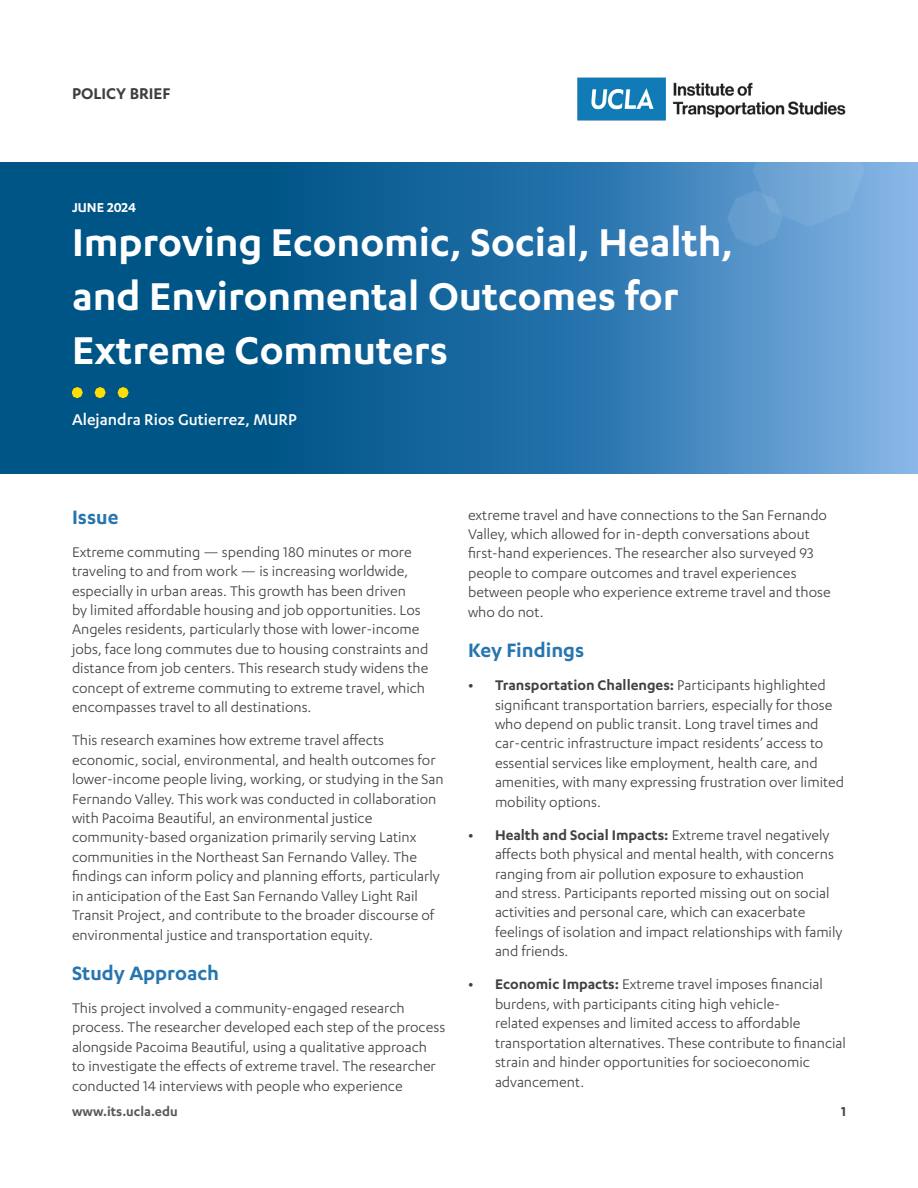
<style>
.page{position:relative;width:918px;height:1188px;background:#fff}
.page>*{position:absolute;margin:0;border:0;box-sizing:border-box;transform-origin:0 0}
.t1{font:600 45px/54px "Karbon";color:#fff}
.Body_Text{font:600 22.5px "Karbon";color:#2775af}
.Paragraph_Title{font:600 22.5px "Karbon";color:#2775af}
.Authors{font:500 18px "Karbon";color:#fff}
.t2{font:600 18px "Karbon";color:#3e3e3f}
.Body_Text-2{font:16.2px/19.5px "Karbon";color:#414042}
.t3{font:600 15px "Karbon";color:#58595b}
.Date{font:600 15px "Karbon";color:#fff}
.t4{font:600 15px "Karbon";color:#414042}
.s1{font-weight:600}
</style>
<div class="page">
<img style="left:577px;top:77px;width:269px;height:44px">
<img style="left:0;top:162px;width:918px;height:311px">
<svg style="left:72px;top:387px;width:11px;height:11px"></svg>
<svg style="left:118px;top:387px;width:11px;height:11px"></svg>
<svg style="left:95px;top:387px;width:11px;height:11px"></svg>
<p class="t2" style="left:72px;top:84px;width:100px">POLICY BRIEF</p>
<p class="Date" style="left:72px;top:199px;width:66px">JUNE 2024</p>
<p class="t1" style="left:72px;top:214px;width:663px">Improving Economic, Social, Health, and Environmental Outcomes for<br>Extreme Commuters</p>
<p class="Authors" style="left:72px;top:410px;width:226px">Alejandra Rios Gutierrez, MURP</p>
<p class="Paragraph_Title" style="left:72px;top:504px;width:48px">Issue</p>
<p class="Body_Text-2" style="left:72px;top:542px;width:358px">Extreme commuting — spending 180 minutes or more traveling to and from work — is increasing worldwide, especially in urban areas. This growth has been driven<br>by limited affordable housing and job opportunities. Los Angeles residents, particularly those with lower-income jobs, face long commutes due to housing constraints and distance from job centers. This research study widens the concept of extreme commuting to extreme travel, which encompasses travel to all destinations.</p>
<p class="Body_Text-2" style="left:72px;top:730px;width:373px">This research examines how extreme travel affects economic, social, environmental, and health outcomes for lower-income people living, working, or studying in the San Fernando Valley. This work was conducted in collaboration with Pacoima Beautiful, an environmental justice community-based organization primarily serving Latinx communities in the Northeast San Fernando Valley. The findings can inform policy and planning efforts, particularly in anticipation of the East San Fernando Valley Light Rail Transit Project, and contribute to the broader discourse of environmental justice and transportation equity.</p>
<p class="Body_Text" style="left:72px;top:961px;width:149px">Study Approach</p>
<p class="Body_Text-2" style="left:72px;top:998px;width:375px">This project involved a community-engaged research process. The researcher developed each step of the process alongside Pacoima Beautiful, using a qualitative approach<br>to investigate the effects of extreme travel. The researcher conducted 14 interviews with people who experience</p>
<p class="Body_Text-2" style="left:468px;top:504px;width:364px">extreme travel and have connections to the San Fernando Valley, which allowed for in-depth conversations about first-hand experiences. The researcher also surveyed 93 people to compare outcomes and travel experiences between people who experience extreme travel and those who do not.</p>
<p class="Body_Text" style="left:468px;top:638px;width:118px">Key Findings</p>
<p class="Body_Text-2" style="left:495px;top:675px;width:351px;text-indent:-27px"><span class="s1">• Transportation Challenges:</span> Participants highlighted significant transportation barriers, especially for those who depend on public transit. Long travel times and car-centric infrastructure impact residents’ access to essential services like employment, health care, and amenities, with many expressing frustration over limited mobility options.</p>
<p class="Body_Text-2" style="left:495px;top:825px;width:349px;text-indent:-27px"><span class="s1">• Health and Social Impacts:</span> Extreme travel negatively affects both physical and mental health, with concerns ranging from air pollution exposure to exhaustion<br>and stress. Participants reported missing out on social activities and personal care, which can exacerbate feelings of isolation and impact relationships with family and friends.</p>
<p class="Body_Text-2" style="left:495px;top:974px;width:353px;text-indent:-27px"><span class="s1">• Economic Impacts:</span> Extreme travel imposes financial burdens, with participants citing high vehicle-<br>related expenses and limited access to affordable transportation alternatives. These contribute to financial strain and hinder opportunities for socioeconomic advancement.</p>
<p class="t3" style="left:72px;top:1103px;width:107px">www.its.ucla.edu</p>
<p class="t4" style="left:841px;top:1103px;width:6px">1</p>
</div>
